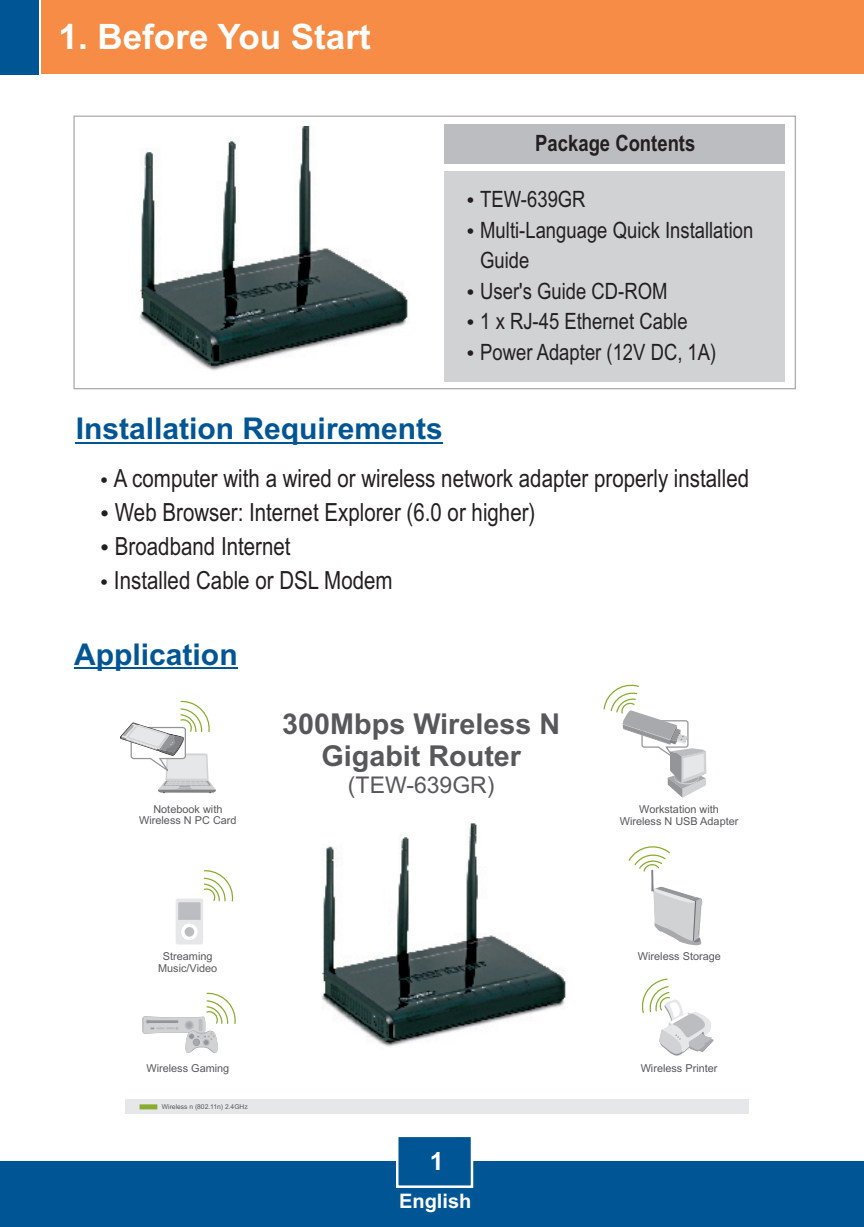
<style>
.page{position:relative;width:864px;height:1227px;background:#fff}
.page>*{position:absolute;margin:0;border:0;box-sizing:border-box;transform-origin:0 0}
.t1{font:700 35px "Arial";color:#fff}
.t2{font:700 30px "Arial";color:#005595}
.t3{font:700 28.75px/32px "Arial";color:#57585a;text-align:center}
.t4{font:25px/34px "Arial Narrow";color:#231f20}
.t5{font:700 25px "Arial";color:#fff}
.t6{font:23px "Arial";color:#57585a}
.t7{font:22.5px/30.5px "Arial Narrow";color:#231f20}
.t8{font:700 22.5px "Arial Narrow";color:#231f20}
.t9{font:700 20px "Arial";color:#fff}
.t10{font:11px/12.2px "Arial";color:#57585a;text-align:center}
.t11{font:6.75px "Arial";color:#57585a}
</style>
<div class="page">
<div style="left:0;top:1161px;width:863px;height:66px;background:#005595"></div>
<div style="left:41px;top:0;width:822px;height:74px;background:#f68c45"></div>
<div style="left:0;top:0;width:38px;height:74px;background:#005595"></div>
<hr style="left:76px;top:442px;width:366px;height:1px;background:#005595">
<hr style="left:74px;top:667px;width:163px;height:2px;background:#005595">
<svg style="left:73px;top:115px;width:723px;height:275px"></svg>
<div style="left:444px;top:171px;width:340px;height:211px;background:#d1d2d4"></div>
<div style="left:444px;top:124px;width:340px;height:40px;background:#bcbdc0"></div>
<svg style="left:396px;top:1137px;width:78px;height:51px"></svg>
<img style="left:139px;top:126px;width:270px;height:247px">
<div style="left:125px;top:1099px;width:623px;height:14px;background:#e6e7e9"></div>
<svg style="left:120px;top:700px;width:96px;height:93px"></svg>
<svg style="left:603px;top:684px;width:103px;height:113px"></svg>
<svg style="left:642px;top:978px;width:71px;height:78px"></svg>
<div style="left:175px;top:898px;width:28px;height:46px;background:#e6e7e9;border-radius:2px"></div>
<svg style="left:181px;top:923px;width:16px;height:17px"></svg>
<div style="left:184px;top:927px;width:10px;height:9px;background:#bcbdc0;border-radius:50%"></div>
<svg style="left:178px;top:870px;width:55px;height:63px"></svg>
<svg style="left:142px;top:992px;width:94px;height:61px"></svg>
<svg style="left:628px;top:846px;width:73px;height:99px"></svg>
<img style="left:321px;top:823px;width:245px;height:224px">
<div style="left:139px;top:1104px;width:18px;height:5px;background:#88ac2e"></div>
<h1 class="t1" style="left:59px;top:24px;width:313px">1. Before You Start</h1>
<p class="t2" style="left:76px;top:417px;width:368px">Installation Requirements</p>
<p class="t8" style="left:535px;top:134px;width:161px">Package Contents</p>
<p class="t7" style="left:480px;top:186px;width:275px">TEW-639GR<br>Multi-Language Quick Installation<br>Guide<br>User's Guide CD-ROM<br>1 x RJ-45 Ethernet Cable<br>Power Adapter (12V DC, 1A)</p>
<p class="t4" style="left:114px;top:463px;width:636px">A computer with a wired or wireless network adapter properly installed Web Browser: Internet Explorer (6.0 or higher)<br>Broadband Internet<br>Installed Cable or DSL Modem</p>
<p class="t2" style="left:74px;top:643px;width:165px">Application</p>
<p class="t3" style="left:282px;top:710px;width:279px">300Mbps Wireless N<br>Gigabit Router</p>
<p class="t6" style="left:348px;top:776px;width:148px">(TEW-639GR)</p>
<p class="t10" style="left:139px;top:805px;width:99px;line-height:10.2px">Notebook with<br>Wireless N PC Card</p>
<p class="t10" style="left:619px;top:804px;width:120px">Workstation with<br>Wireless N USB Adapter</p>
<p class="t10" style="left:158px;top:951px;width:61px">Streaming<br>Music/Video</p>
<p class="t10" style="left:146px;top:1063px;width:84px">Wireless Gaming</p>
<p class="t11" style="left:162px;top:1103px;width:87px">Wireless n (802.11n) 2.4GHz</p>
<p class="t5" style="left:429px;top:1151px;width:15px">1</p>
<p class="t9" style="left:399px;top:1193px;width:74px">English</p>
<p class="t10" style="left:637px;top:951px;width:84px">Wireless Storage</p>
<p class="t10" style="left:640px;top:1063px;width:78px">Wireless Printer</p>
</div>
